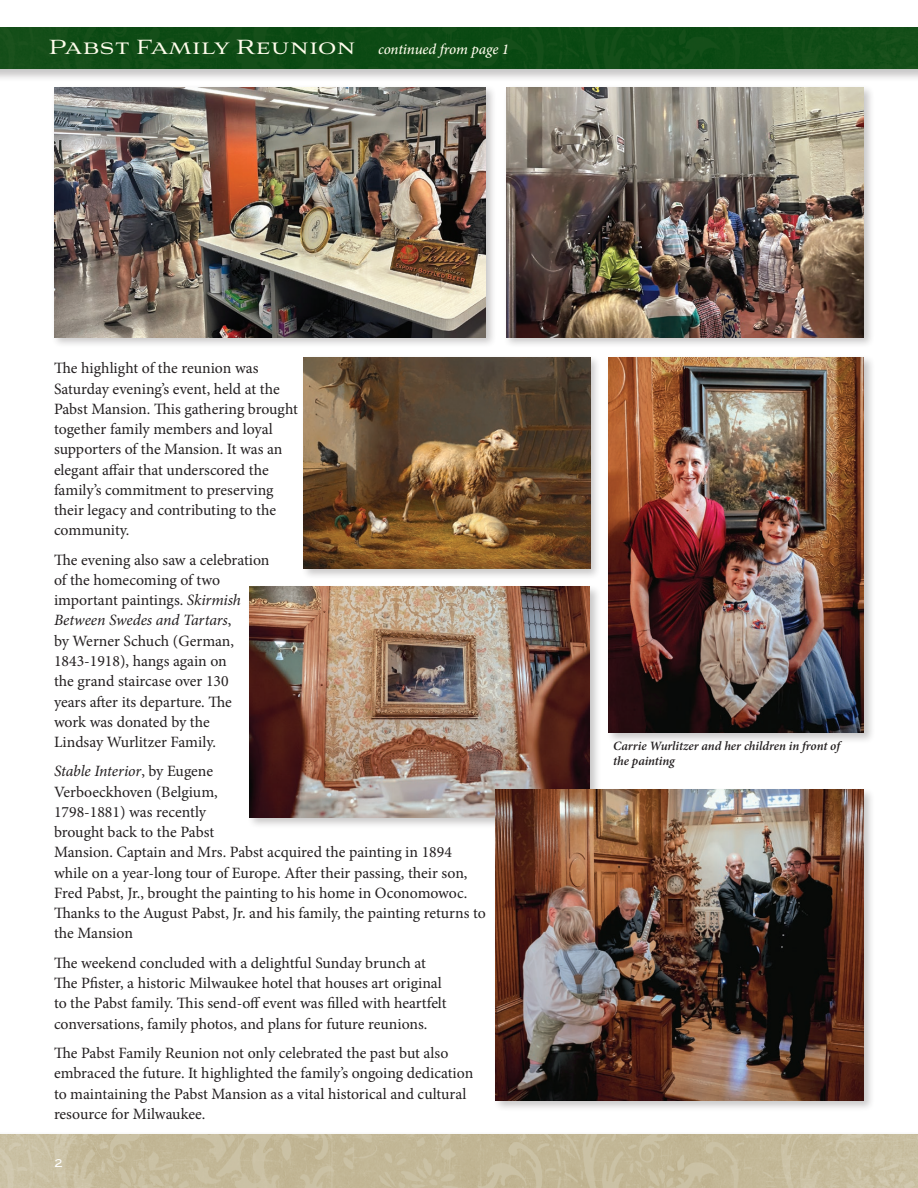
<style>
.page{position:relative;width:918px;height:1188px;background:#fff}
.page>*{position:absolute;margin:0;border:0;box-sizing:border-box;transform-origin:0 0}
.t1{font:25.5px "Aviano";color:#fffdec;scale:.93 1}
.t2{font:15.75px/20.2px "Minion Pro";letter-spacing:-.005em;color:#231f20}
.t3{font:italic 500 15px "Minion Pro";letter-spacing:-.01em;color:#fffdec}
.t4{font:300 15px "Copperplate";color:#fff}
.t5{font:italic 600 12.75px/15.3px "Minion Pro";letter-spacing:-.005em;color:#231f20}
.s1{font-style:italic}
</style>
<div class="page">
<div style="left:0;top:1131px;width:918px;height:57px;background:#fafafa"></div>
<img style="left:0;top:1134px;width:918px;height:54px">
<div style="left:0;top:26px;width:918px;height:56px;background:#231f20;opacity:.25"></div>
<div style="left:0;top:27px;width:918px;height:41px;background:#0e4b15"></div>
<div style="left:247px;top:584px;width:354px;height:245px;background:#231f20;opacity:.25"></div>
<img style="left:249px;top:586px;width:341px;height:232px">
<div style="left:51px;top:84px;width:446px;height:264px;background:#231f20;opacity:.25"></div>
<img style="left:54px;top:87px;width:432px;height:250px">
<div style="left:606px;top:354px;width:269px;height:390px;background:#231f20;opacity:.25"></div>
<img style="left:609px;top:357px;width:255px;height:375px">
<div style="left:493px;top:787px;width:383px;height:325px;background:#231f20;opacity:.25"></div>
<img style="left:496px;top:789px;width:368px;height:312px">
<div style="left:503px;top:84px;width:372px;height:265px;background:#231f20;opacity:.25"></div>
<img style="left:506px;top:87px;width:358px;height:250px">
<div style="left:301px;top:354px;width:301px;height:226px;background:#231f20;opacity:.25"></div>
<img style="left:303px;top:357px;width:287px;height:211px">
<h1 class="t1" style="left:49px;top:35px;width:332px">Pabst Family Reunion</h1>
<p class="t3" style="left:378px;top:39px;width:133px">continued from page 1</p>
<p class="t2" style="left:54px;top:358px;width:246px">The highlight of the reunion was Saturday evening’s event, held at the Pabst Mansion. This gathering brought together family members and loyal supporters of the Mansion. It was an elegant affair that underscored the family’s commitment to preserving their legacy and contributing to the community.</p>
<p class="t2" style="left:54px;top:550px;width:217px">The evening also saw a celebration of the homecoming of two important paintings. <span class="s1">Skirmish<br>Between Swedes and Tartars</span>,<br>by Werner Schuch (German,<br>1843-1918), hangs again on<br>the grand staircase over 130<br>years after its departure. The<br>work was donated by the<br>Lindsay Wurlitzer Family.</p>
<p class="t2" style="left:54px;top:761px;width:433px"><span class="s1">Stable Interior</span>, by Eugene<br>Verboeckhoven (Belgium,<br>1798-1881) was recently<br>brought back to the Pabst<br>Mansion. Captain and Mrs. Pabst acquired the painting in 1894 while on a year-long tour of Europe. After their passing, their son, Fred Pabst, Jr., brought the painting to his home in Oconomowoc.<br>Thanks to the August Pabst, Jr. and his family, the painting returns to the Mansion</p>
<p class="t2" style="left:54px;top:953px;width:394px">The weekend concluded with a delightful Sunday brunch at The Pfister, a historic Milwaukee hotel that houses art original to the Pabst family. This send-off event was filled with heartfelt conversations, family photos, and plans for future reunions.</p>
<p class="t2" style="left:54px;top:1043px;width:421px">The Pabst Family Reunion not only celebrated the past but also embraced the future. It highlighted the family’s ongoing dedication to maintaining the Pabst Mansion as a vital historical and cultural resource for Milwaukee.</p>
<p class="t4" style="left:54px;top:1153px;width:11px">2</p>
<p class="t5" style="left:613px;top:738px;width:228px">Carrie Wurlitzer and her children in front of the painting</p>
</div>
